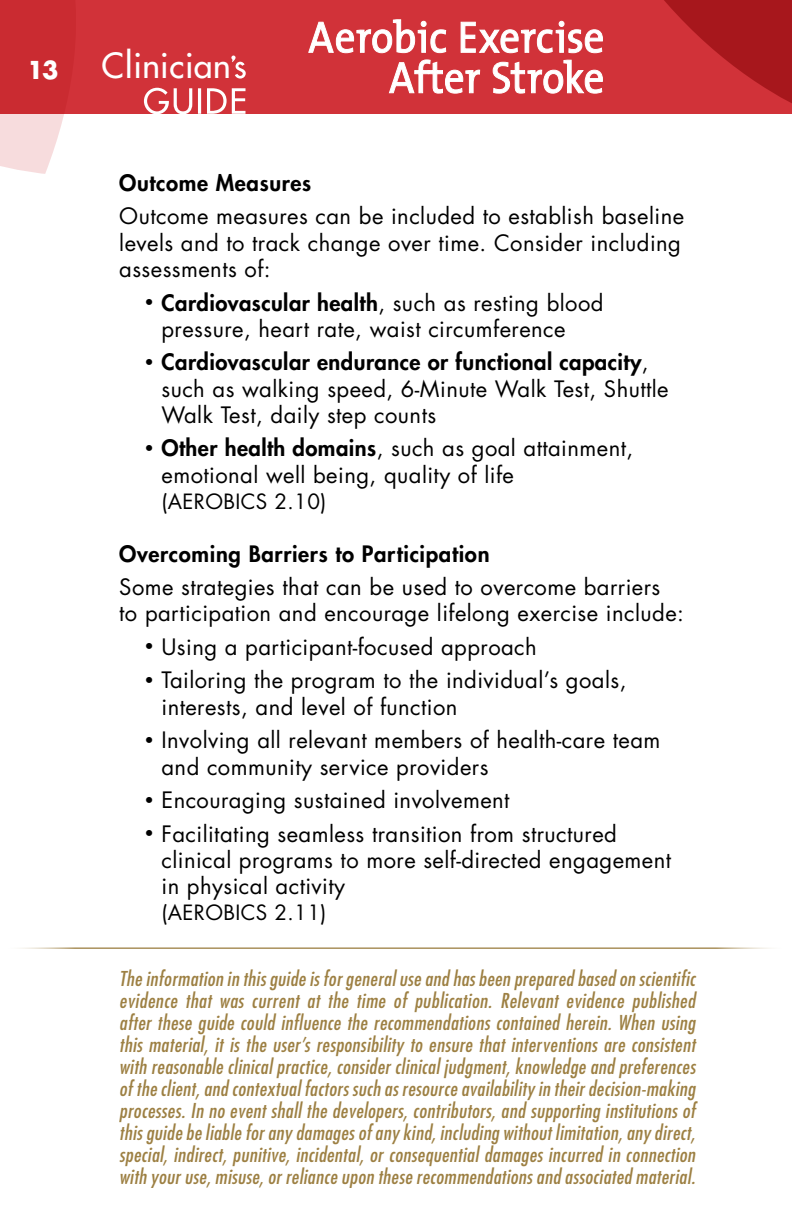
<style>
.page{position:relative;width:792px;height:1224px;background:#fff}
.page>*{position:absolute;margin:0;border:0;box-sizing:border-box;transform-origin:0 0}
.t1{font:500 33.8px "Futura Std";letter-spacing:.02em;color:#fff}
.t2{font:700 24px "Futura Std";color:#fff}
.t3{font:22px/26.2px "Futura Std";letter-spacing:.02em;color:#000}
.t4{font:800 22px "Futura Std";letter-spacing:.03em;color:#000}
.t5{font:20.4px "Futura Std";letter-spacing:.02em;color:#000}
.t6{font:italic condensed 20px/22px "Futura Std";letter-spacing:.02em;color:#9d8043;text-align:justify}
.s1{font-size:16px}
.s2{font-weight:800}
</style>
<div class="page">
<hr style="left:3px;top:948px;width:786px;height:1px;background:#9d8043">
<div style="left:0;top:0;width:792px;height:114px;background:#d13239"></div>
<svg style="left:0;top:114px;width:64px;height:60px"></svg>
<svg style="left:664px;top:0;width:128px;height:103px"></svg>
<svg style="left:461px;top:21px;width:142px;height:32px"></svg>
<svg style="left:308px;top:19px;width:138px;height:34px"></svg>
<svg style="left:389px;top:59px;width:214px;height:35px"></svg>
<svg style="left:144px;top:88px;width:101px;height:26px"></svg>
<svg style="left:231px;top:56px;width:15px;height:23px"></svg>
<p class="t2" style="left:27px;top:54px;width:33px">13</p>
<h1 class="t1" style="left:101px;top:44px;width:131px">Clinician</h1>
<p class="t4" style="left:119px;top:169px;width:193px">Outcome Measures</p>
<p class="t3" style="left:119px;top:204px;width:566px">Outcome measures can be included to establish baseline levels and to track change over time. Consider including assessments of:</p>
<p class="t3" style="left:161px;top:290px;width:444px;text-indent:-17px"><span class="s1">•</span> <span class="s2">Cardiovascular health</span>, such as resting blood pressure, heart rate, waist circumference</p>
<p class="t3" style="left:161px;top:349px;width:509px;text-indent:-17px"><span class="s1">•</span> <span class="s2">Cardiovascular endurance or functional capacity</span>, such as walking speed, 6-Minute Walk Test, Shuttle<br>Walk Test, daily step counts</p>
<p class="t3" style="left:161px;top:436px;width:473px;text-indent:-17px"><span class="s1">•</span> <span class="s2">Other health domains</span>, such as goal attainment, emotional well being, quality of life</p>
<p class="t5" style="left:161px;top:489px;width:166px">(AEROBICS 2.10)</p>
<p class="t4" style="left:119px;top:540px;width:372px">Overcoming Barriers to Participation</p>
<p class="t3" style="left:119px;top:574px;width:566px">Some strategies that can be used to overcome barriers<br>to participation and encourage lifelong exercise include:</p>
<p class="t3" style="left:144px;top:634px;width:394px"><span class="s1">•</span> Using a participant-focused approach</p>
<p class="t3" style="left:161px;top:668px;width:467px;text-indent:-17px"><span class="s1">•</span> Tailoring the program to the individual’s goals, interests, and level of function</p>
<p class="t3" style="left:161px;top:727px;width:500px;text-indent:-17px"><span class="s1">•</span> Involving all relevant members of health-care team and community service providers</p>
<p class="t3" style="left:144px;top:787px;width:367px"><span class="s1">•</span> Encouraging sustained involvement</p>
<p class="t3" style="left:161px;top:821px;width:511px;text-indent:-17px"><span class="s1">•</span> Facilitating seamless transition from structured clinical programs to more self-directed engagement in physical activity</p>
<p class="t5" style="left:161px;top:900px;width:166px">(AEROBICS 2.11)</p>
<p class="t6" style="left:119px;top:968px;width:578px">The information in this guide is for general use and has been prepared based on scientific evidence that was current at the time of publication. Relevant evidence published after these guide could influence the recommendations contained herein. When using this material, it is the user’s responsibility to ensure that interventions are consistent with reasonable clinical practice, consider clinical judgment, knowledge and preferences of the client, and contextual factors such as resource availability in their decision-making processes. In no event shall the developers, contributors, and supporting institutions of this guide be liable for any damages of any kind, including without limitation, any direct, special, indirect, punitive, incidental, or consequential damages incurred in connection with your use, misuse, or reliance upon these recommendations and associated material.</p>
</div>
